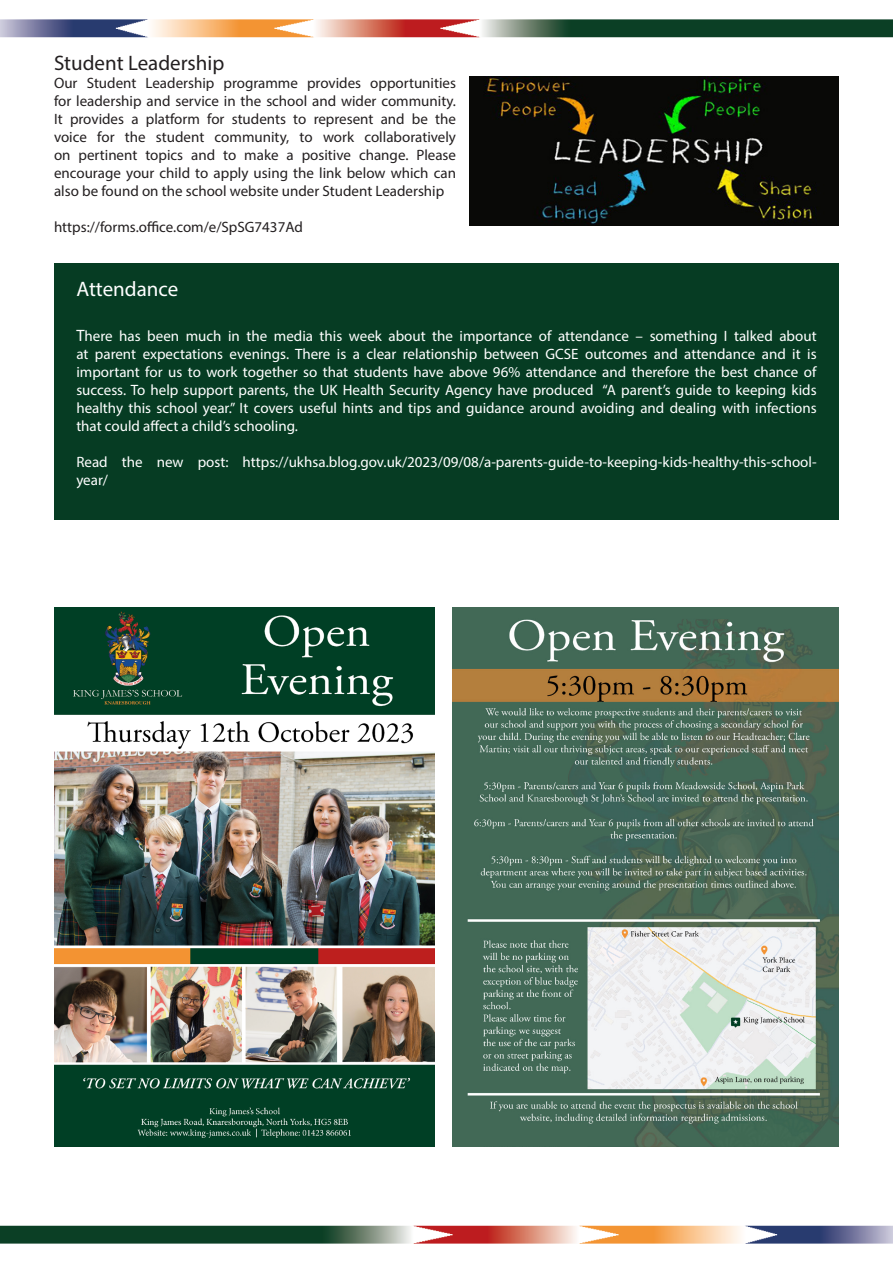
<style>
.page{position:relative;width:893px;height:1263px;background:#fff}
.page>*{position:absolute;margin:0;border:0;box-sizing:border-box;transform-origin:0 0}
.t1{font:21px "Myriad Pro";color:#231f20}
.t2{font:21px "Myriad Pro";color:#fff}
.t3{font:15px/18px "Myriad Pro";color:#fff;text-align:justify}
.t4{font:15px/18px "Myriad Pro";color:#231f20;text-align:justify}
.s1{font-size:16.5px}
</style>
<div class="page">
<img style="left:0;top:1225px;width:893px;height:19px">
<img style="left:0;top:19px;width:893px;height:19px">
<div style="left:54px;top:263px;width:785px;height:256px;background:#063c23"></div>
<img style="left:469px;top:76px;width:370px;height:149px">
<img style="left:54px;top:608px;width:381px;height:538px">
<img style="left:452px;top:608px;width:387px;height:538px">
<p class="t1" style="left:54px;top:50px;width:172px">Student Leadership</p>
<p class="t4" style="left:54px;top:73px;width:404px">Our Student Leadership programme provides opportunities for leadership and service in the school and wider community.<br>It provides a platform for students to represent and be the voice for the student community, to work collaboratively on pertinent topics and to make a positive change. Please encourage your child to apply using the link below which can also be found on the school website under Student Leadership</p>
<p class="t4" style="left:54px;top:217px;width:250px">https://forms.office.com/e/SpSG7437Ad</p>
<p class="t2" style="left:76px;top:276px;width:104px">Attendance</p>
<p class="t3" style="left:76px;top:327px;width:742px"><span class="s1">T</span>here has been much in the media this week about the importance of attendance – something I talked about at parent expectations evenings. There is a clear relationship between GCSE outcomes and attendance and it is important for us to work together so that students have above 96% attendance and therefore the best chance of success. To help support parents, the UK Health Security Agency have produced “A parent’s guide to keeping kids healthy this school year.” It covers useful hints and tips and guidance around avoiding and dealing with infections that could affect a child’s schooling.</p>
<p class="t3" style="left:76px;top:453px;width:742px">Read the new post: https://ukhsa.blog.gov.uk/2023/09/08/a-parents-guide-to-keeping-kids-healthy-this-school&shy;year/</p>
</div>
